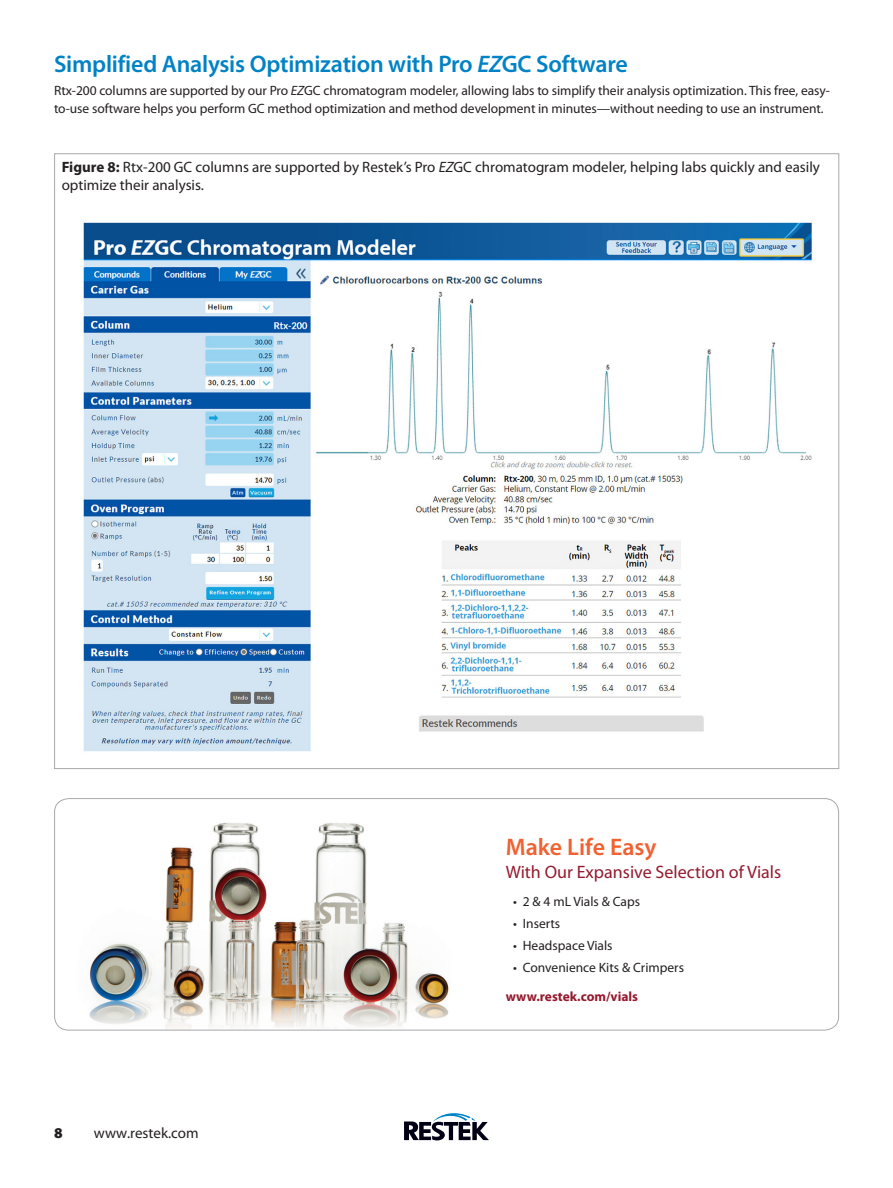
<style>
.page{position:relative;width:893px;height:1188px;background:#fff}
.page>*{position:absolute;margin:0;border:0;box-sizing:border-box;transform-origin:0 0}
.Subhead_Article{font:600 24px "Myriad Pro";letter-spacing:-.01em;color:#0082c5}
.Heading2_Article{font:600 24px "Myriad Pro";color:#f06231}
.Heading2_Article-2{font:18px "Myriad Pro";color:#941a2e}
.Table_or_Figure_Heading_Article{font:15px/18px "Myriad Pro";color:#231f20}
.t1{font:900 15px "Myriad Pro";color:#231f20}
.Paragraph_Style_1_Article{font:13.5px/18px "Myriad Pro";letter-spacing:-.005em;color:#231f20}
.Heading2_Article-3{font:700 13.5px "Myriad Pro";color:#941a2e}
.s1{font-style:italic}
.s2{font-weight:700}
</style>
<div class="page">
<svg style="left:404px;top:1113px;width:85px;height:27px"></svg>
<img style="left:83px;top:222px;width:729px;height:530px">
<img style="left:55px;top:800px;width:394px;height:187px">
<img style="left:56px;top:987px;width:393px;height:42px">
<div style="left:54px;top:798px;width:785px;height:233px;border:1px solid #a8a9ad;border-radius:14px"></div>
<p class="Subhead_Article" style="left:54px;top:49px;width:575px">Simplified Analysis Optimization with Pro <span class="s1">EZ</span>GC Software</p>
<p class="Paragraph_Style_1_Article" style="left:54px;top:81px;width:777px">Rtx-200 columns are supported by our Pro <span class="s1">EZ</span>GC chromatogram modeler, allowing labs to simplify their analysis optimization. This free, easy&shy;to-use software helps you perform GC method optimization and method development in minutes—without needing to use an instrument.</p>
<p class="Table_or_Figure_Heading_Article" style="left:62px;top:158px;width:760px"><span class="s2">Figure 8:</span> Rtx-200 GC columns are supported by Restek’s Pro <span class="s1">EZ</span>GC chromatogram modeler, helping labs quickly and easily optimize their analysis.</p>
<p class="t1" style="left:54px;top:1125px;width:10px">8</p>
<p class="Table_or_Figure_Heading_Article" style="left:94px;top:1124px;width:106px">www.restek.com</p>
<p class="Heading2_Article" style="left:506px;top:831px;width:152px">Make Life Easy</p>
<p class="Heading2_Article-2" style="left:506px;top:861px;width:277px">With Our Expansive Selection of Vials</p>
<p class="Paragraph_Style_1_Article" style="left:513px;top:892px;width:128px">• 2 &amp; 4 mL Vials &amp; Caps</p>
<p class="Paragraph_Style_1_Article" style="left:513px;top:914px;width:49px">• Inserts</p>
<p class="Paragraph_Style_1_Article" style="left:513px;top:936px;width:101px">• Headspace Vials</p>
<p class="Paragraph_Style_1_Article" style="left:513px;top:958px;width:172px">• Convenience Kits &amp; Crimpers</p>
<p class="Heading2_Article-3" style="left:506px;top:987px;width:134px">www.restek.com/vials</p>
</div>
